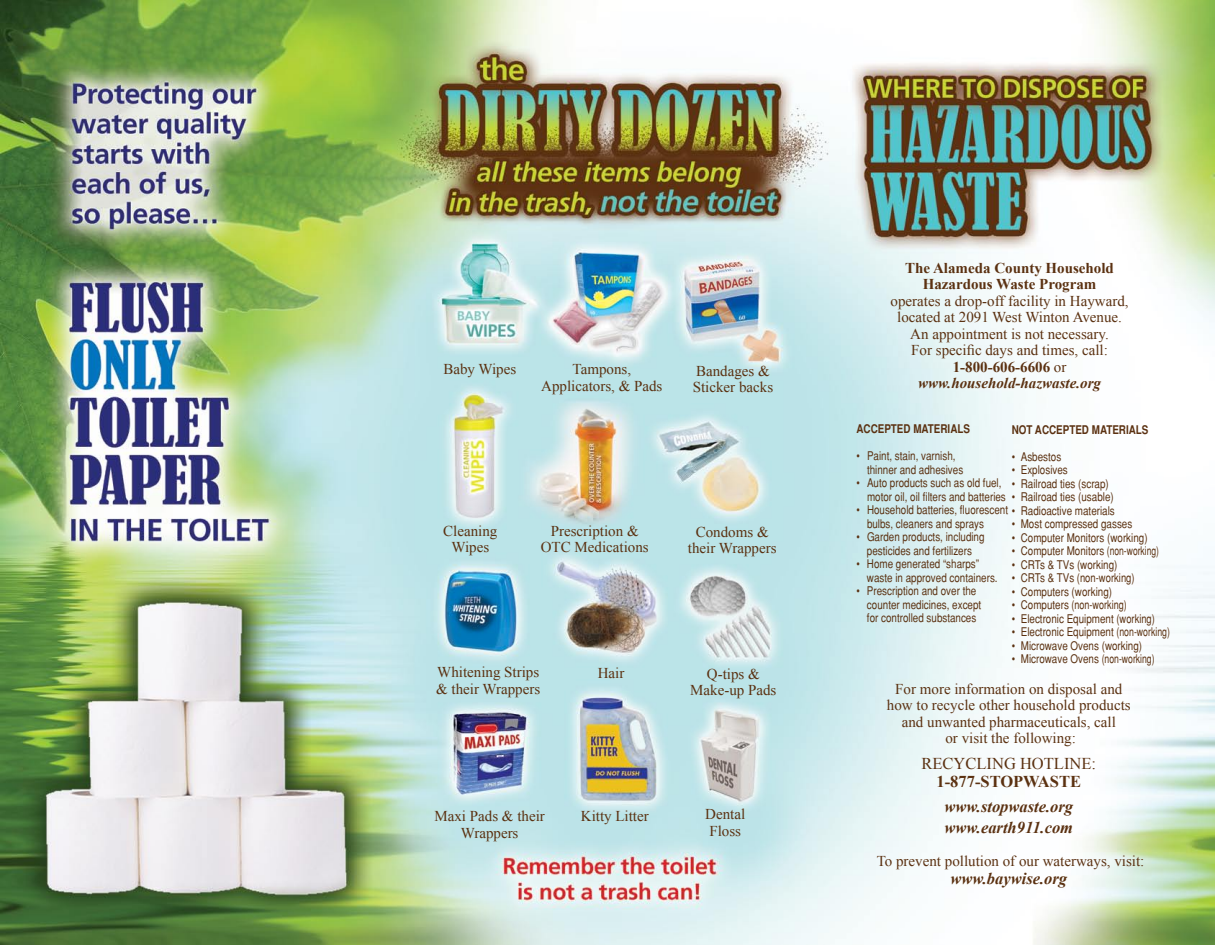
<style>
.page{position:relative;width:1215px;height:945px;background:#fff}
.page>*{position:absolute;margin:0;border:0;box-sizing:border-box;transform-origin:0 0}
.t1{font:italic 700 16.5px/21px "Times New Roman";color:#5b3111}
.t2{font:16.5px "Times New Roman";color:#5b3111}
.t3{font:700 16.5px "Times New Roman";color:#5b3111}
.t4{font:15px/16.5px "Times New Roman";color:#5b3111;text-align:center}
.t5{font:700 15px/16.5px "Times New Roman";color:#5b3111;text-align:center}
.t6{font:condensed 12px/13.5px "Helvetica";color:#5b3111}
.t7{font:700 condensed 12px "Helvetica";color:#5b3111}
.s1{font-weight:700}
.s2{font-weight:700;font-style:italic}
</style>
<div class="page">
<img style="left:0;top:0;width:1215px;height:945px">
<p class="t4" style="left:443px;top:361px;width:74px">Baby Wipes</p>
<p class="t4" style="left:541px;top:361px;width:123px">Tampons,<br>Applicators, &amp; Pads</p>
<p class="t4" style="left:693px;top:362px;width:82px;text-align:left">Bandages &amp;<br>Sticker backs</p>
<p class="t4" style="left:443px;top:522px;width:56px">Cleaning<br>Wipes</p>
<p class="t4" style="left:541px;top:522px;width:109px">Prescription &amp;<br>OTC Medications</p>
<p class="t4" style="left:688px;top:523px;width:90px">Condoms &amp; their Wrappers</p>
<p class="t4" style="left:436px;top:664px;width:106px;text-align:left">Whitening Strips &amp; their Wrappers</p>
<p class="t4" style="left:598px;top:665px;width:28px">Hair</p>
<p class="t4" style="left:690px;top:665px;width:88px">Q-tips &amp;<br>Make-up Pads</p>
<p class="t4" style="left:434px;top:808px;width:112px">Maxi Pads &amp; their<br>Wrappers</p>
<p class="t4" style="left:581px;top:807px;width:69px">Kitty Litter</p>
<p class="t4" style="left:705px;top:806px;width:41px;text-align:left">Dental<br>Floss</p>
<p class="t5" style="left:905px;top:259px;width:210px">The Alameda County Household<br>Hazardous Waste Program</p>
<p class="t4" style="left:891px;top:292px;width:239px">operates a drop-off facility in Hayward, located at 2091 West Winton Avenue.<br>An appointment is not necessary.<br>For specific days and times, call:<br><span class="s1">1-800-606-6606</span> or <span class="s2">www.household-hazwaste.org</span></p>
<p class="t7" style="left:856px;top:422px;width:115px">ACCEPTED MATERIALS</p>
<p class="t6" style="left:867px;top:449px;width:98px;text-indent:-11px">• Paint, stain, varnish, thinner and adhesives</p>
<p class="t6" style="left:867px;top:476px;width:140px;text-indent:-10px">• Auto products such as old fuel, motor oil, oil filters and batteries</p>
<p class="t6" style="left:867px;top:503px;width:249px;text-indent:-10px">• Household batteries, fluorescent • Radioactive materials bulbs, cleaners and sprays</p>
<p class="t6" style="left:857px;top:530px;width:130px;text-align:center">• Garden products, including pesticides and fertilizers</p>
<p class="t6" style="left:867px;top:557px;width:132px;text-indent:-10px">• Home generated “sharps” waste in approved containers.</p>
<p class="t6" style="left:867px;top:584px;width:116px;text-indent:-11px">• Prescription and over the counter medicines, except for controlled substances</p>
<p class="t7" style="left:1012px;top:423px;width:138px">NOT ACCEPTED MATERIALS</p>
<p class="t6" style="left:1012px;top:450px;width:51px">• Asbestos</p>
<p class="t6" style="left:1012px;top:463px;width:58px">• Explosives</p>
<p class="t6" style="left:1012px;top:477px;width:99px">• Railroad ties (scrap)</p>
<p class="t6" style="left:1012px;top:490px;width:103px">• Railroad ties (usable)</p>
<p class="t6" style="left:1012px;top:517px;width:122px">• Most compressed gasses</p>
<p class="t6" style="left:1012px;top:531px;width:137px">• Computer Monitors (working)</p>
<p class="t6" style="left:1012px;top:544px;width:149px">• Computer Monitors (non-working)</p>
<p class="t6" style="left:1012px;top:558px;width:107px">• CRTs &amp; TVs (working)</p>
<p class="t6" style="left:1012px;top:571px;width:124px">• CRTs &amp; TVs (non-working)</p>
<p class="t6" style="left:1012px;top:585px;width:102px">• Computers (working)</p>
<p class="t6" style="left:1012px;top:598px;width:116px">• Computers (non-working)</p>
<p class="t6" style="left:1012px;top:612px;width:145px">• Electronic Equipment (working)</p>
<p class="t6" style="left:1012px;top:625px;width:160px">• Electronic Equipment (non-working)</p>
<p class="t6" style="left:1012px;top:639px;width:132px">• Microwave Ovens (working)</p>
<p class="t6" style="left:1012px;top:652px;width:144px">• Microwave Ovens (non-working)</p>
<p class="t4" style="left:887px;top:680px;width:245px">For more information on disposal and how to recycle other household products and unwanted pharmaceuticals, call<br>or visit the following:</p>
<h1 class="t2" style="left:922px;top:754px;width:176px">RECYCLING HOTLINE:</h1>
<h1 class="t3" style="left:937px;top:772px;width:146px">1-877-STOPWASTE</h1>
<h1 class="t1" style="left:944px;top:796px;width:130px">www.stopwaste.org www.earth911.com</h1>
<p class="t4" style="left:877px;top:853px;width:269px">To prevent pollution of our waterways, visit:</p>
<h1 class="t1" style="left:950px;top:868px;width:118px">www.baywise.org</h1>
</div>
